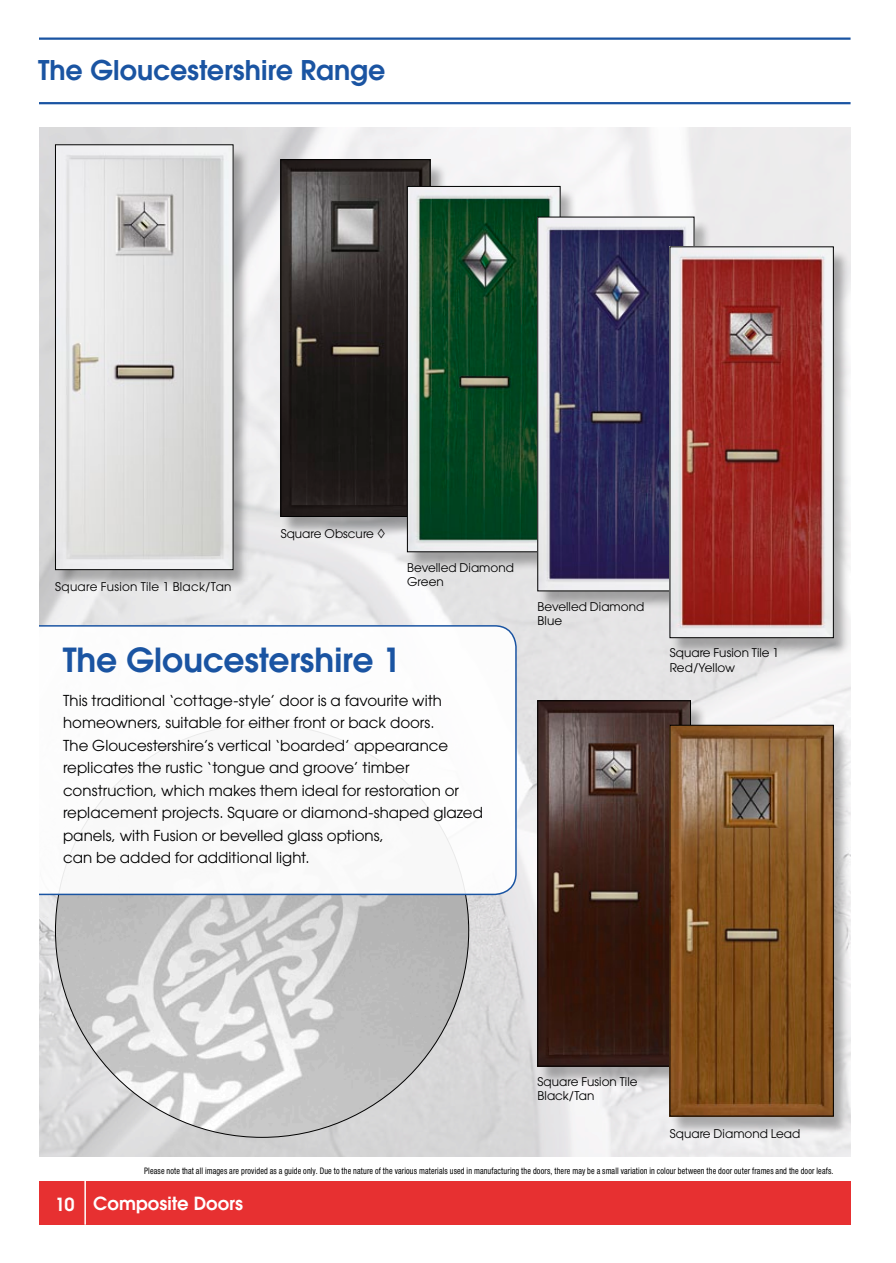
<style>
.page{position:relative;width:896px;height:1263px;background:#fff}
.page>*{position:absolute;margin:0;border:0;box-sizing:border-box;transform-origin:0 0}
.t1{font:600 33px "Avant Garde";letter-spacing:-.005em;color:#1a54a2}
.t2{font:600 27px "Avant Garde";letter-spacing:-.005em;color:#1a54a2}
.t3{font:600 18px "Avant Garde";color:#fff}
.t4{font:15px/22.5px "Avant Garde";color:#000}
.t5{font:12px/14.4px "Avant Garde";letter-spacing:.005em;color:#000}
.t6{font:12px "Avant Garde";letter-spacing:.025em;color:#000}
.t7{font:condensed 9px "Helvetica Neue";letter-spacing:.02em;color:#000;scale:.9 1}
.s1{font-family:"Goudy Old Style T";font-weight:700;font-size:13.5px}
</style>
<div class="page">
<img style="left:39px;top:128px;width:811px;height:1029px">
<img style="left:55px;top:724px;width:414px;height:413px;border-radius:207px">
<div style="left:56px;top:147px;width:194px;height:442px;background:#000;opacity:.3"></div>
<img style="left:57px;top:147px;width:174px;height:421px">
<div style="left:55px;top:145px;width:178px;height:425px;border:1px solid #000"></div>
<div style="left:281px;top:162px;width:166px;height:373px;background:#000;opacity:.3"></div>
<img style="left:283px;top:161px;width:145px;height:354px">
<div style="left:281px;top:159px;width:149px;height:358px;border:1px solid #000"></div>
<div style="left:407px;top:188px;width:170px;height:383px;background:#000;opacity:.3"></div>
<img style="left:409px;top:188px;width:149px;height:362px">
<div style="left:407px;top:186px;width:153px;height:366px;border:1px solid #000"></div>
<div style="left:538px;top:219px;width:173px;height:391px;background:#000;opacity:.3"></div>
<img style="left:539px;top:219px;width:153px;height:370px">
<div style="left:537px;top:217px;width:157px;height:374px;border:1px solid #000"></div>
<div style="left:670px;top:249px;width:180px;height:408px;background:#000;opacity:.3"></div>
<img style="left:672px;top:249px;width:159px;height:387px">
<div style="left:538px;top:703px;width:169px;height:382px;background:#000;opacity:.3"></div>
<img style="left:539px;top:703px;width:150px;height:361px">
<div style="left:537px;top:701px;width:154px;height:365px;border:1px solid #000"></div>
<div style="left:670px;top:727px;width:180px;height:408px;background:#000;opacity:.3"></div>
<img style="left:672px;top:727px;width:159px;height:387px">
<hr style="left:38px;top:38px;width:812px;height:2px;background:#1a54a2">
<hr style="left:38px;top:102px;width:812px;height:2px;background:#1a54a2">
<div style="left:38px;top:1181px;width:812px;height:44px;background:#e73031"></div>
<hr style="left:84px;top:1181px;width:2px;height:44px;background:#fff">
<div style="left:9px;top:626px;width:507px;height:268px;background:#fff;border-radius:21px"></div>
<div style="left:9px;top:625px;width:508px;height:270px;border:2px solid #1a54a2;border-radius:21px"></div>
<div style="left:0;top:0;width:38px;height:1263px;background:#fff"></div>
<h2 class="t2" style="left:38px;top:53px;width:349px">The Gloucestershire Range</h2>
<p class="t6" style="left:55px;top:580px;width:178px">Square Fusion Tile 1 Black/Tan</p>
<p class="t5" style="left:281px;top:526px;width:107px">Square Obscure <span class="s1">◊</span></p>
<p class="t5" style="left:407px;top:560px;width:108px">Bevelled Diamond<br>Green</p>
<h1 class="t1" style="left:63px;top:638px;width:340px">The Gloucestershire 1</h1>
<p class="t4" style="left:63px;top:689px;width:421px">This traditional ‘cottage-style’ door is a favourite with homeowners, suitable for either front or back doors.<br>The Gloucestershire’s vertical ‘boarded’ appearance replicates the rustic ‘tongue and groove’ timber construction, which makes them ideal for restoration or replacement projects. Square or diamond-shaped glazed panels, with Fusion or bevelled glass options,<br>can be added for additional light.</p>
<p class="t5" style="left:537px;top:599px;width:108px">Bevelled Diamond<br>Blue</p>
<p class="t5" style="left:670px;top:646px;width:111px">Square Fusion Tile 1<br>Red/Yellow</p>
<p class="t5" style="left:537px;top:1074px;width:101px">Square Fusion Tile<br>Black/Tan</p>
<p class="t5" style="left:670px;top:1126px;width:132px">Square Diamond Lead</p>
<p class="t7" style="left:144px;top:1165px;width:767px">Please note that all images are provided as a guide only. Due to the nature of the various materials used in manufacturing the doors, there may be a small variation in colour between the door outer frames and the door leafs.</p>
<p class="t3" style="left:55px;top:1192px;width:189px">10 Composite Doors</p>
</div>
